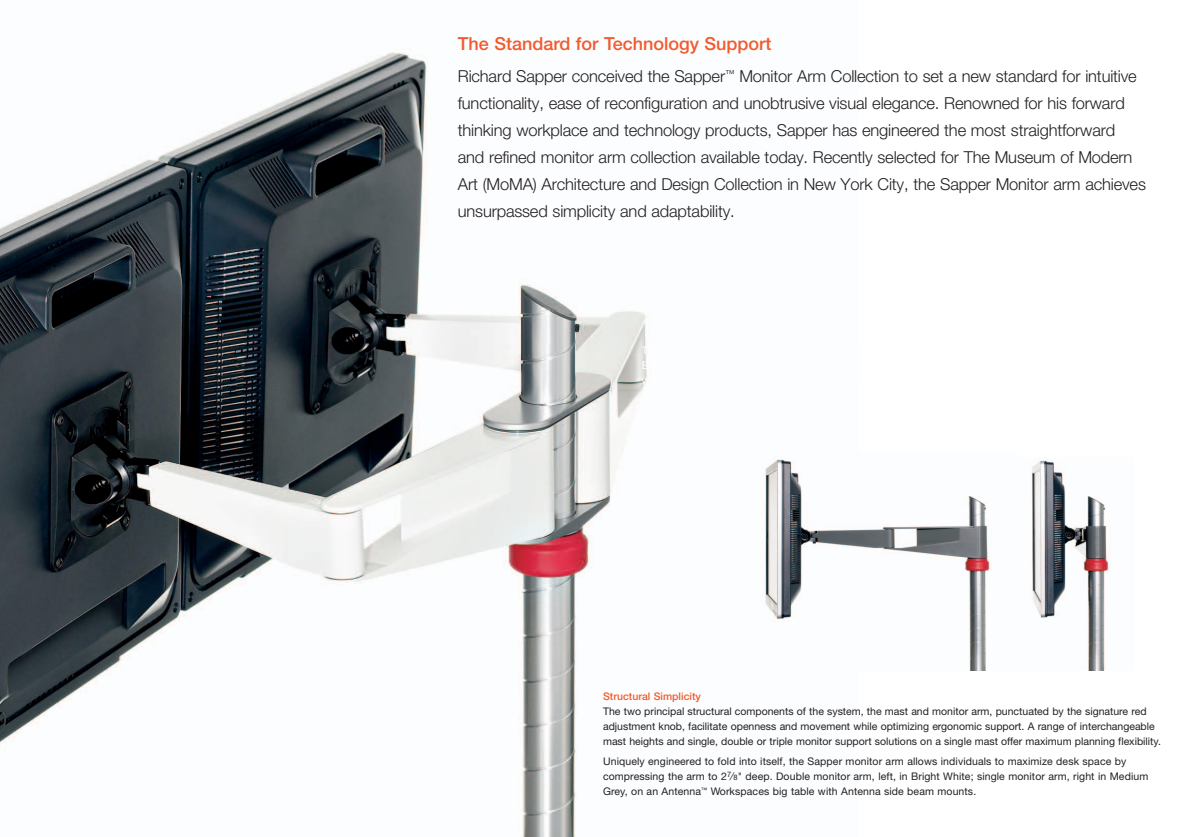
<style>
.page{position:relative;width:1188px;height:837px;background:#fff}
.page>*{position:absolute;margin:0;border:0;box-sizing:border-box;transform-origin:0 0}
.t1{font:500 18px "Helvetica Neue";color:#f15b2e}
.t2{font:300 16.5px/27px "Helvetica Neue";letter-spacing:-.01em;color:#231f20}
.t3{font:10.5px/15px "Helvetica Neue";color:#231f20}
.t4{font:500 10.5px "Helvetica Neue";color:#f15b2e}
.s1{font-size:7.5px}
</style>
<div class="page">
<img style="left:0;top:49px;width:647px;height:788px">
<img style="left:1031px;top:460px;width:78px;height:210px">
<img style="left:765px;top:459px;width:226px;height:211px">
<h1 class="t1" style="left:458px;top:33px;width:315px">The Standard for Technology Support</h1>
<p class="t2" style="left:458px;top:63px;width:690px">Richard Sapper conceived the Sapper<sup>™</sup> Monitor Arm Collection to set a new standard for intuitive functionality, ease of reconfiguration and unobtrusive visual elegance. Renowned for his forward thinking workplace and technology products, Sapper has engineered the most straightforward<br>and refined monitor arm collection available today. Recently selected for The Museum of Modern Art (MoMA) Architecture and Design Collection in New York City, the Sapper Monitor arm achieves unsurpassed simplicity and adaptability.</p>
<p class="t4" style="left:603px;top:690px;width:99px">Structural Simplicity</p>
<p class="t3" style="left:603px;top:704px;width:559px">The two principal structural components of the system, the mast and monitor arm, punctuated by the signature red adjustment knob, facilitate openness and movement while optimizing ergonomic support. A range of interchangeable mast heights and single, double or triple monitor support solutions on a single mast offer maximum planning flexibility.</p>
<p class="t3" style="left:603px;top:754px;width:547px">Uniquely engineered to fold into itself, the Sapper monitor arm allows individuals to maximize desk space by compressing the arm to 2<sup>7</sup>⁄<span class="s1">8</span>" deep. Double monitor arm, left, in Bright White; single monitor arm, right in Medium<br>Grey, on an Antenna<sup>™</sup> Workspaces big table with Antenna side beam mounts.</p>
</div>
